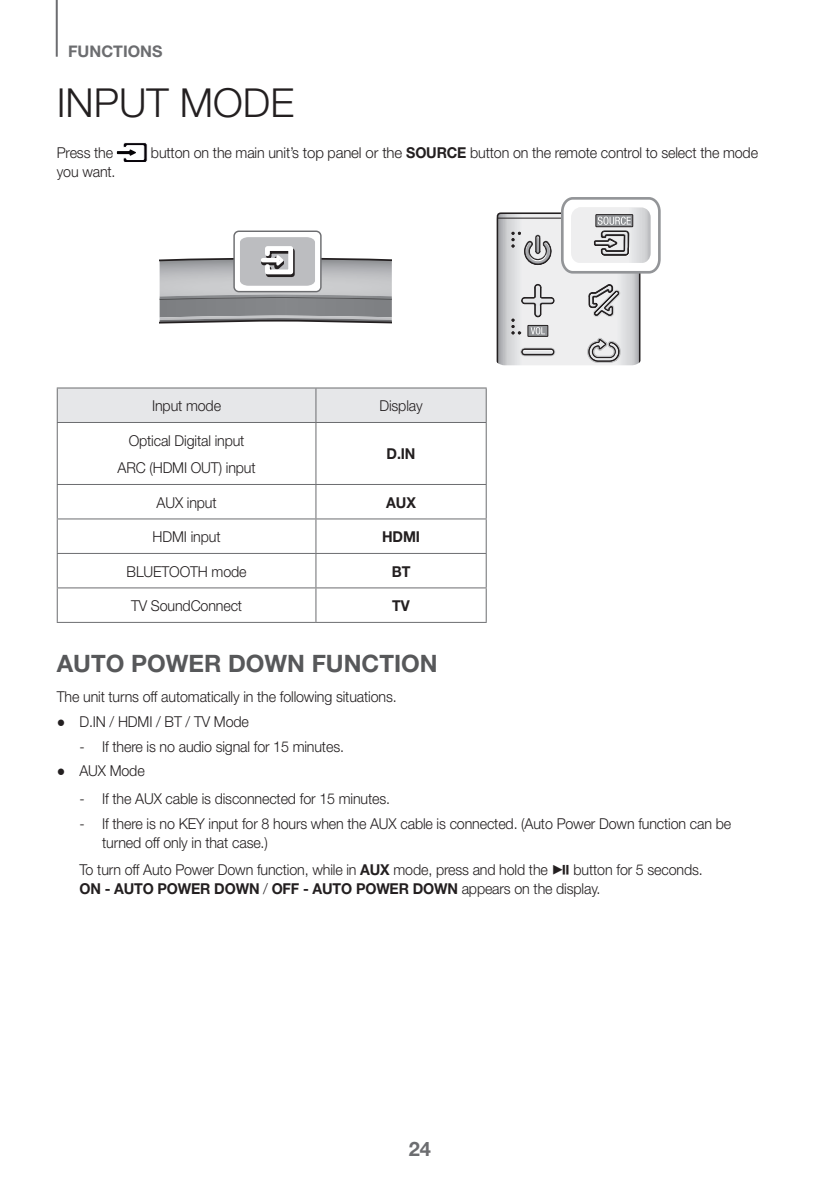
<style>
.page{position:relative;width:840px;height:1191px;background:#fff}
.page>*{position:absolute;margin:0;border:0;box-sizing:border-box;transform-origin:0 0}
.t1{font:300 40px "Helvetica Neue cp";color:#231f20}
.t2{font:700 24px "Helvetica Neue cp";color:#57585a}
.t3{font:700 20px "Helvetica Neue cp";color:#6c6d70}
.t4{font:700 16px "Helvetica Neue cp";color:#6c6d70}
.t5{font:300 15px/19px "Helvetica Neue cp";letter-spacing:-.01em;color:#231f20;scale:.95 1}
.t6{font:700 15px "Helvetica Neue cp";letter-spacing:-.01em;color:#231f20;scale:.95 1}
.s1{font-weight:700}
.s2{font-family:"Arial";font-weight:400}
.s3{font-family:"Helvetica Neue"}
.s4{font-family:"SIBD P1400";font-weight:400}
</style>
<div class="page">
<hr style="left:56px;top:0;width:2px;height:57px;background:#6c6d70">
<svg style="left:117px;top:142px;width:30px;height:20px"></svg>
<div style="left:233px;top:230px;width:88px;height:62px;border:1px solid #6c6d70;border-radius:5px"></div>
<svg style="left:159px;top:237px;width:232px;height:87px"></svg>
<svg style="left:496px;top:197px;width:165px;height:168px"></svg>
<div style="left:58px;top:388px;width:427px;height:34px;background:#e6e7e9"></div>
<hr style="left:57px;top:387px;width:259px;height:1px;background:#6c6d70">
<hr style="left:57px;top:388px;width:1px;height:34px;background:#6c6d70">
<hr style="left:316px;top:387px;width:170px;height:1px;background:#6c6d70">
<hr style="left:315px;top:388px;width:1px;height:34px;background:#6c6d70">
<hr style="left:485px;top:388px;width:1px;height:34px;background:#6c6d70">
<hr style="left:57px;top:422px;width:259px;height:1px;background:#6c6d70">
<hr style="left:57px;top:423px;width:1px;height:61px;background:#6c6d70">
<hr style="left:316px;top:422px;width:170px;height:1px;background:#6c6d70">
<hr style="left:315px;top:423px;width:1px;height:61px;background:#6c6d70">
<hr style="left:485px;top:423px;width:1px;height:61px;background:#6c6d70">
<hr style="left:57px;top:484px;width:259px;height:1px;background:#6c6d70">
<hr style="left:57px;top:485px;width:1px;height:33px;background:#6c6d70">
<hr style="left:316px;top:484px;width:170px;height:1px;background:#6c6d70">
<hr style="left:315px;top:485px;width:1px;height:33px;background:#6c6d70">
<hr style="left:485px;top:485px;width:1px;height:33px;background:#6c6d70">
<hr style="left:57px;top:518px;width:259px;height:1px;background:#6c6d70">
<hr style="left:57px;top:519px;width:1px;height:34px;background:#6c6d70">
<hr style="left:316px;top:518px;width:170px;height:1px;background:#6c6d70">
<hr style="left:315px;top:519px;width:1px;height:34px;background:#6c6d70">
<hr style="left:485px;top:519px;width:1px;height:34px;background:#6c6d70">
<hr style="left:57px;top:553px;width:259px;height:1px;background:#6c6d70">
<hr style="left:57px;top:554px;width:1px;height:33px;background:#6c6d70">
<hr style="left:316px;top:553px;width:170px;height:1px;background:#6c6d70">
<hr style="left:315px;top:554px;width:1px;height:33px;background:#6c6d70">
<hr style="left:485px;top:554px;width:1px;height:33px;background:#6c6d70">
<hr style="left:57px;top:587px;width:259px;height:1px;background:#6c6d70">
<hr style="left:57px;top:588px;width:1px;height:34px;background:#6c6d70">
<hr style="left:316px;top:587px;width:170px;height:1px;background:#6c6d70">
<hr style="left:315px;top:588px;width:1px;height:34px;background:#6c6d70">
<hr style="left:485px;top:588px;width:1px;height:34px;background:#6c6d70">
<hr style="left:57px;top:622px;width:259px;height:1px;background:#6c6d70">
<hr style="left:316px;top:622px;width:170px;height:1px;background:#6c6d70">
<p class="t4" style="left:68px;top:42px;width:96px">FUNCTIONS</p>
<h1 class="t1" style="left:57px;top:79px;width:239px">INPUT MODE</h1>
<p class="t5" style="left:57px;top:143px;width:61px">Press the</p>
<p class="t5" style="left:151px;top:143px;width:640px">button on the main unit’s top panel or the <span class="s1">SOURCE</span> button on the remote control to select the mode</p>
<p class="t5" style="left:57px;top:162px;width:63px">you want.</p>
<p class="t5" style="left:152px;top:396px;width:74px">Input mode</p>
<p class="t5" style="left:379px;top:396px;width:47px">Display</p>
<p class="t5" style="left:117px;top:426px;width:147px;line-height:27.6px;text-align:center">Optical Digital input<br>ARC (HDMI OUT) input</p>
<p class="t6" style="left:386px;top:445px;width:32px">D.IN</p>
<p class="t5" style="left:156px;top:493px;width:65px">AUX input</p>
<p class="t6" style="left:386px;top:493px;width:33px">AUX</p>
<p class="t5" style="left:152px;top:527px;width:73px">HDMI input</p>
<p class="t6" style="left:382px;top:528px;width:41px">HDMI</p>
<p class="t5" style="left:126px;top:562px;width:128px">BLUETOOTH mode</p>
<p class="t6" style="left:391px;top:562px;width:21px">BT</p>
<p class="t5" style="left:131px;top:596px;width:118px">TV SoundConnect</p>
<p class="t6" style="left:392px;top:597px;width:20px">TV</p>
<h2 class="t2" style="left:57px;top:650px;width:382px">AUTO POWER DOWN FUNCTION</h2>
<p class="t5" style="left:57px;top:688px;width:359px">The unit turns off automatically in the following situations.</p>
<p class="t5" style="left:57px;top:712px;width:204px"><span class="s2">●</span> D.IN / HDMI / BT / TV Mode</p>
<p class="t5" style="left:79px;top:737px;width:280px"><span class="s3">-</span> If there is no audio signal for 15 minutes.</p>
<p class="t5" style="left:57px;top:762px;width:94px"><span class="s2">●</span> AUX Mode</p>
<p class="t5" style="left:79px;top:789px;width:328px"><span class="s3">-</span> If the AUX cable is disconnected for 15 minutes.</p>
<p class="t5" style="left:102px;top:814px;width:663px;text-indent:-23px"><span class="s3">-</span> If there is no KEY input for 8 hours when the AUX cable is connected. (Auto Power Down function can be turned off only in that case.)</p>
<p class="t5" style="left:79px;top:860px;width:657px">To turn off Auto Power Down function, while in <span class="s1">AUX</span> mode, press and hold the <span class="s4">p</span> button for 5 seconds.<br><span class="s1">ON - AUTO POWER DOWN</span> / <span class="s1">OFF - AUTO POWER DOWN</span> appears on the display.</p>
<h3 class="t3" style="left:408px;top:1137px;width:24px">24</h3>
</div>
